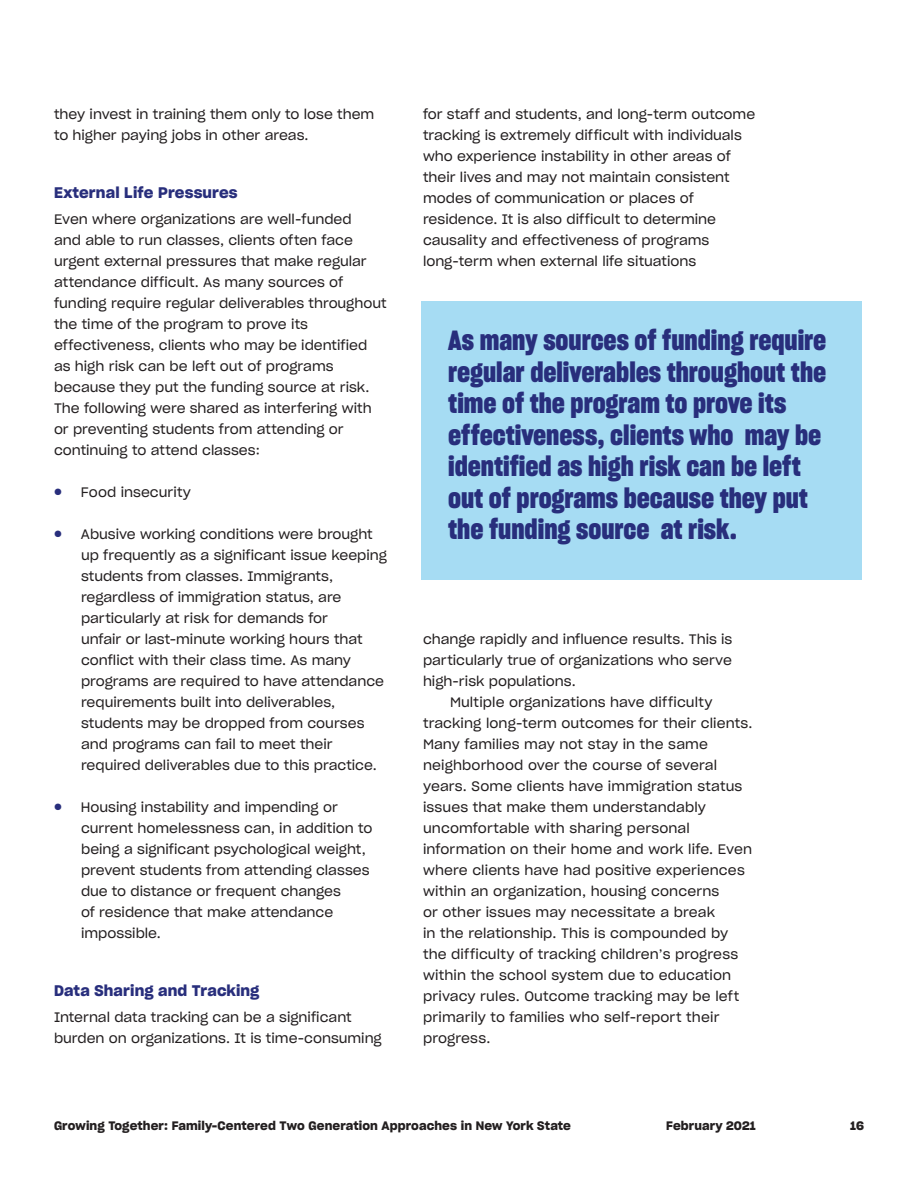
<style>
.page{position:relative;width:918px;height:1188px;background:#fff}
.page>*{position:absolute;margin:0;border:0;box-sizing:border-box;transform-origin:0 0}
.pullquote_18pt{font:27px/31.5px "Sharp Grotesk Bold 16";color:#282e7c}
.subhead{font:15px "Sharp Grotesk Sm Bold 20";letter-spacing:.01em;color:#282e7c}
.body_text__no_space{font:13.5px/21px "Sharp Grotesk Book 20";color:#231f20}
.body_text_indent{font:13.5px/21px "Sharp Grotesk Book 20";letter-spacing:.01em;color:#231f20}
.body_text_BULLET_lis{font:13.5px/21px "Sharp Grotesk Book 20";color:#231f20}
.t1{font:12px "Sharp Grotesk Sm Bold 20";letter-spacing:.01em;color:#231f20}
.s1{font-size:9px;color:#282e7c}
</style>
<div class="page">
<div style="left:421px;top:302px;width:441px;height:278px;background:#a6dcf3"></div>
<p class="body_text_indent" style="left:54px;top:103px;width:322px">they invest in training them only to lose them to higher paying jobs in other areas.</p>
<p class="subhead" style="left:54px;top:181px;width:185px">External Life Pressures</p>
<p class="body_text__no_space" style="left:54px;top:208px;width:334px">Even where organizations are well-funded<br>and able to run classes, clients often face urgent external pressures that make regular attendance difficult. As many sources of funding require regular deliverables throughout the time of the program to prove its effectiveness, clients who may be identified as high risk can be left out of programs because they put the funding source at risk.<br>The following were shared as interfering with or preventing students from attending or continuing to attend classes:</p>
<p class="body_text_BULLET_lis" style="left:54px;top:481px;width:139px"><span class="s1">●</span> Food insecurity</p>
<p class="body_text_BULLET_lis" style="left:81px;top:523px;width:307px;text-indent:-27px"><span class="s1">●</span> Abusive working conditions were brought up frequently as a significant issue keeping students from classes. Immigrants, regardless of immigration status, are particularly at risk for demands for<br>unfair or last-minute working hours that conflict with their class time. As many programs are required to have attendance requirements built into deliverables, students may be dropped from courses and programs can fail to meet their required deliverables due to this practice.</p>
<p class="body_text_BULLET_lis" style="left:81px;top:796px;width:293px;text-indent:-27px"><span class="s1">●</span> Housing instability and impending or current homelessness can, in addition to being a significant psychological weight, prevent students from attending classes due to distance or frequent changes<br>of residence that make attendance impossible.</p>
<p class="subhead" style="left:54px;top:979px;width:207px">Data Sharing and Tracking</p>
<p class="body_text__no_space" style="left:54px;top:1006px;width:329px">Internal data tracking can be a significant burden on organizations. It is time-consuming</p>
<p class="body_text__no_space" style="left:423px;top:103px;width:334px">for staff and students, and long-term outcome tracking is extremely difficult with individuals who experience instability in other areas of their lives and may not maintain consistent modes of communication or places of residence. It is also difficult to determine causality and effectiveness of programs long-term when external life situations</p>
<p class="pullquote_18pt" style="left:448px;top:324px;width:380px">As many sources of funding require regular deliverables throughout the time of the program to prove its effectiveness, clients who may be identified as high risk can be left out of programs because they put the funding source at risk.</p>
<p class="body_text__no_space" style="left:423px;top:628px;width:311px;text-align:justify">change rapidly and influence results. This is particularly true of organizations who serve high-risk populations.</p>
<p class="body_text_indent" style="left:423px;top:691px;width:331px;text-indent:27px">Multiple organizations have difficulty tracking long-term outcomes for their clients.<br>Many families may not stay in the same neighborhood over the course of several years. Some clients have immigration status issues that make them understandably uncomfortable with sharing personal information on their home and work life. Even where clients have had positive experiences within an organization, housing concerns<br>or other issues may necessitate a break<br>in the relationship. This is compounded by the difficulty of tracking children’s progress within the school system due to education privacy rules. Outcome tracking may be left primarily to families who self-report their progress.</p>
<p class="t1" style="left:54px;top:1116px;width:518px">Growing Together: Family-Centered Two Generation Approaches in New York State</p>
<p class="t1" style="left:666px;top:1116px;width:91px">February 2021</p>
<p class="t1" style="left:850px;top:1116px;width:15px">16</p>
</div>
